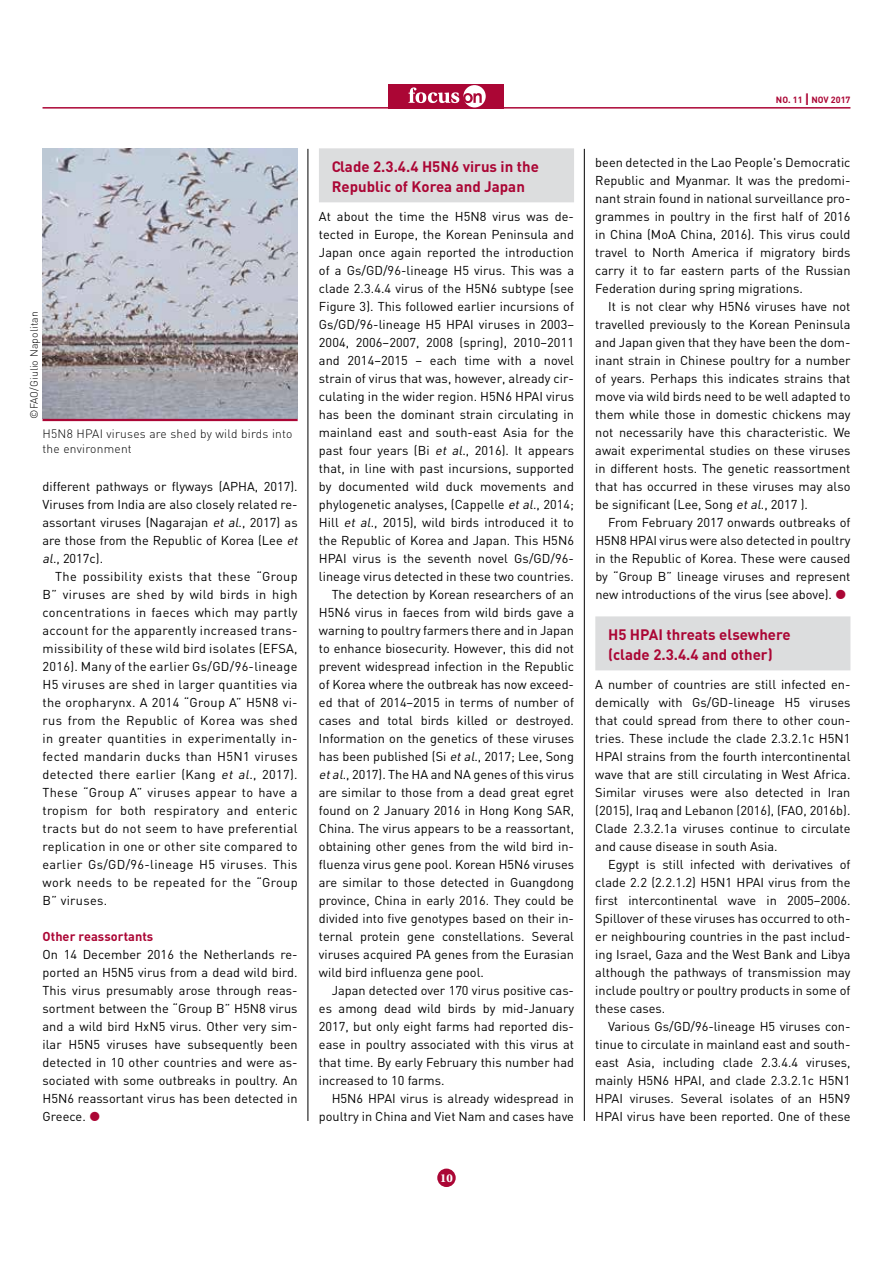
<style>
.page{position:relative;width:893px;height:1263px;background:#fff}
.page>*{position:absolute;margin:0;border:0;box-sizing:border-box;transform-origin:0 0}
.t1{font:700 15px/19.5px "DIN";color:#ab0635}
.t2{font:12.75px/18px "DIN";color:#000;text-align:justify}
.t3{font:700 12.75px "DIN";letter-spacing:.005em;color:#ab0635}
.t4{font:300 12px/15px "DIN";letter-spacing:.02em;color:#000}
.t5{font:700 12px "Utopia Std";color:#fff}
.t6{font:300 10.5px "DIN";letter-spacing:.01em;color:#000}
.t7{font:700 9px "DIN";color:#ab0635}
.s1{font-style:italic}
.s2{font-size:13.5px}
</style>
<div class="page">
<div style="left:437px;top:1168px;width:19px;height:19px;background:#ab0635;border-radius:50%"></div>
<hr style="left:43px;top:107px;width:807px;height:2px;background:#ab0635">
<div style="left:389px;top:84px;width:115px;height:25px;background:#ab0635"></div>
<div style="left:463px;top:85px;width:23px;height:22px;background:#fff;border-radius:50%"></div>
<svg style="left:409px;top:87px;width:73px;height:16px"></svg>
<hr style="left:584px;top:149px;width:1px;height:972px;background:#000">
<hr style="left:308px;top:149px;width:1px;height:972px;background:#000">
<div style="left:319px;top:148px;width:255px;height:54px;background:#dcddde"></div>
<div style="left:595px;top:616px;width:255px;height:54px;background:#dcddde"></div>
<img style="left:43px;top:149px;width:255px;height:270px">
<hr style="left:43px;top:419px;width:255px;height:2px;background:#ab0635">
<p class="t6" style="left:27px;top:419px;width:109px;rotate:-90deg">©FAO/Giulio Napolitan</p>
<p class="t4" style="left:43px;top:426px;width:252px">H5N8 HPAI viruses are shed by wild birds into the environment</p>
<p class="t2" style="left:43px;top:477px;width:259px;text-align:left">different pathways or flyways (APHA, 2017).<br>Viruses from India are also closely related re&shy;assortant viruses (Nagarajan <span class="s1">et al</span>., 2017) as are those from the Republic of Korea (Lee <span class="s1">et al</span>., 2017c).</p>
<p class="t2" style="left:43px;top:567px;width:257px;text-indent:13px">The possibility exists that these “Group B” viruses are shed by wild birds in high concentrations in faeces which may partly account for the apparently increased trans&shy;missibility of these wild bird isolates (EFSA, 2016). Many of the earlier Gs/GD/96-lineage H5 viruses are shed in larger quantities via the oropharynx. A 2014 “Group A” H5N8 vi&shy;rus from the Republic of Korea was shed in greater quantities in experimentally in&shy;fected mandarin ducks than H5N1 viruses detected there earlier (Kang <span class="s1">et al</span>., 2017).<br>These “Group A” viruses appear to have a tropism for both respiratory and enteric tracts but do not seem to have preferential replication in one or other site compared to earlier Gs/GD/96-lineage H5 viruses. This work needs to be repeated for the “Group B” viruses.</p>
<p class="t3" style="left:43px;top:928px;width:112px">Other reassortants</p>
<p class="t2" style="left:43px;top:945px;width:257px">On 14 December 2016 the Netherlands re&shy;ported an H5N5 virus from a dead wild bird.<br>This virus presumably arose through reas&shy;sortment between the “Group B” H5N8 virus and a wild bird HxN5 virus. Other very sim&shy;ilar H5N5 viruses have subsequently been detected in 10 other countries and were as&shy;sociated with some outbreaks in poultry. An H5N6 reassortant virus has been detected in Greece.</p>
<p class="t1" style="left:332px;top:156px;width:209px">Clade 2.3.4.4 H5N6 virus in the<br>Republic of Korea and Japan</p>
<p class="t2" style="left:319px;top:207px;width:257px">At about the time the H5N8 virus was de-</p>
<p class="t2" style="left:319px;top:225px;width:257px">tected in Europe, the Korean Peninsula and</p>
<p class="t2" style="left:319px;top:243px;width:257px">Japan once again reported the introduction</p>
<p class="t2" style="left:319px;top:261px;width:257px">of a Gs/GD/96-lineage H5 virus. This was a</p>
<p class="t2" style="left:319px;top:279px;width:257px">clade 2.3.4.4 virus of the H5N6 subtype (see</p>
<p class="t2" style="left:319px;top:297px;width:257px">Figure 3). This followed earlier incursions of</p>
<p class="t2" style="left:319px;top:315px;width:257px">Gs/GD/96-lineage H5 HPAI viruses in 2003–</p>
<p class="t2" style="left:319px;top:333px;width:257px">2004, 2006–2007, 2008 (spring), 2010–2011</p>
<p class="t2" style="left:319px;top:351px;width:257px">and 2014–2015 – each time with a novel</p>
<p class="t2" style="left:319px;top:369px;width:257px">strain of virus that was, however, already cir-</p>
<p class="t2" style="left:319px;top:387px;width:257px">culating in the wider region. H5N6 HPAI virus</p>
<p class="t2" style="left:319px;top:405px;width:257px">has been the dominant strain circulating in</p>
<p class="t2" style="left:319px;top:423px;width:257px">mainland east and south-east Asia for the</p>
<p class="t2" style="left:319px;top:441px;width:257px">past four years (Bi <span class="s1">et al</span>., 2016). It appears</p>
<p class="t2" style="left:319px;top:459px;width:257px">that, in line with past incursions, supported</p>
<p class="t2" style="left:319px;top:477px;width:257px">by documented wild duck movements and</p>
<p class="t2" style="left:319px;top:495px;width:257px">phylogenetic analyses, (Cappelle <span class="s1">etal</span>., 2014;</p>
<p class="t2" style="left:319px;top:513px;width:257px">Hill <span class="s1">et al</span>., 2015), wild birds introduced it to</p>
<p class="t2" style="left:319px;top:531px;width:257px">the Republic of Korea and Japan. This H5N6</p>
<p class="t2" style="left:319px;top:549px;width:257px">HPAI virus is the seventh novel Gs/GD/96-</p>
<p class="t2" style="left:319px;top:567px;width:257px">lineage virus detected in these two countries.</p>
<p class="t2" style="left:332px;top:585px;width:244px">The detection by Korean researchers of an</p>
<p class="t2" style="left:319px;top:603px;width:257px">H5N6 virus in faeces from wild birds gave a</p>
<p class="t2" style="left:319px;top:621px;width:257px">warning to poultry farmers there and in Japan</p>
<p class="t2" style="left:319px;top:639px;width:257px">to enhance biosecurity. However, this did not</p>
<p class="t2" style="left:319px;top:657px;width:257px">prevent widespread infection in the Republic</p>
<p class="t2" style="left:319px;top:675px;width:257px">of Korea where the outbreak has now exceed-</p>
<p class="t2" style="left:319px;top:693px;width:257px">ed that of 2014–2015 in terms of number of</p>
<p class="t2" style="left:319px;top:711px;width:257px">cases and total birds killed or destroyed.</p>
<p class="t2" style="left:319px;top:729px;width:257px">Information on the genetics of these viruses</p>
<p class="t2" style="left:319px;top:747px;width:257px">has been published (Si <span class="s1">etal</span>., 2017; Lee, Song</p>
<p class="t2" style="left:319px;top:765px;width:257px"><span class="s1">etal</span>., 2017). The HA and NA genes of this virus</p>
<p class="t2" style="left:319px;top:783px;width:257px">are similar to those from a dead great egret</p>
<p class="t2" style="left:319px;top:801px;width:257px">found on 2 January 2016 in Hong Kong SAR,</p>
<p class="t2" style="left:319px;top:819px;width:257px">China. The virus appears to be a reassortant,</p>
<p class="t2" style="left:319px;top:837px;width:257px">obtaining other genes from the wild bird in-</p>
<p class="t2" style="left:319px;top:855px;width:257px">fluenza virus gene pool. Korean H5N6 viruses</p>
<p class="t2" style="left:319px;top:873px;width:257px">are similar to those detected in Guangdong</p>
<p class="t2" style="left:319px;top:891px;width:257px">province, China in early 2016. They could be</p>
<p class="t2" style="left:319px;top:909px;width:257px">divided into five genotypes based on their in-</p>
<p class="t2" style="left:319px;top:927px;width:257px">ternal protein gene constellations. Several</p>
<p class="t2" style="left:319px;top:945px;width:257px">viruses acquired PA genes from the Eurasian</p>
<p class="t2" style="left:319px;top:963px;width:166px">wild bird influenza gene pool.</p>
<p class="t2" style="left:332px;top:981px;width:244px">Japan detected over 170 virus positive cas-</p>
<p class="t2" style="left:319px;top:999px;width:257px">es among dead wild birds by mid-January</p>
<p class="t2" style="left:319px;top:1017px;width:257px">2017, but only eight farms had reported dis-</p>
<p class="t2" style="left:319px;top:1035px;width:257px">ease in poultry associated with this virus at</p>
<p class="t2" style="left:319px;top:1053px;width:257px">that time. By early February this number had</p>
<p class="t2" style="left:319px;top:1071px;width:127px">increased to 10 farms.</p>
<p class="t2" style="left:332px;top:1089px;width:244px">H5N6 HPAI virus is already widespread in</p>
<p class="t2" style="left:319px;top:1107px;width:257px">poultry in China and Viet Nam and cases have</p>
<p class="t5" style="left:440px;top:1171px;width:14px">10</p>
<p class="t7" style="left:776px;top:93px;width:76px">NO. 11 <span class="s2">|</span> NOV 2017</p>
<p class="t2" style="left:595px;top:153px;width:257px">been detected in the Lao People's Democratic Republic and Myanmar. It was the predomi&shy;nant strain found in national surveillance pro&shy;grammes in poultry in the first half of 2016 in China (MoA China, 2016). This virus could travel to North America if migratory birds carry it to far eastern parts of the Russian Federation during spring migrations.</p>
<p class="t2" style="left:595px;top:297px;width:257px;text-indent:13px">It is not clear why H5N6 viruses have not travelled previously to the Korean Peninsula and Japan given that they have been the dom&shy;inant strain in Chinese poultry for a number of years. Perhaps this indicates strains that move via wild birds need to be well adapted to them while those in domestic chickens may not necessarily have this characteristic. We await experimental studies on these viruses in different hosts. The genetic reassortment that has occurred in these viruses may also be significant (Lee, Song <span class="s1">etal</span>., 2017 ).</p>
<p class="t2" style="left:595px;top:513px;width:257px;text-indent:13px">From February 2017 onwards outbreaks of H5N8 HPAI virus were also detected in poultry in the Republic of Korea. These were caused by “Group B” lineage viruses and represent new introductions of the virus (see above).</p>
<p class="t1" style="left:608px;top:624px;width:184px">H5 HPAI threats elsewhere (clade 2.3.4.4 and other)</p>
<p class="t2" style="left:595px;top:675px;width:257px">A number of countries are still infected en&shy;demically with Gs/GD-lineage H5 viruses that could spread from there to other coun&shy;tries. These include the clade 2.3.2.1c H5N1<br>HPAI strains from the fourth intercontinental wave that are still circulating in West Africa.<br>Similar viruses were also detected in Iran (2015), Iraq and Lebanon (2016), (FAO, 2016b).<br>Clade 2.3.2.1a viruses continue to circulate and cause disease in south Asia.</p>
<p class="t2" style="left:595px;top:855px;width:257px;text-indent:13px">Egypt is still infected with derivatives of clade 2.2 (2.2.1.2) H5N1 HPAI virus from the first intercontinental wave in 2005–2006.<br>Spillover of these viruses has occurred to oth&shy;er neighbouring countries in the past includ&shy;ing Israel, Gaza and the West Bank and Libya although the pathways of transmission may include poultry or poultry products in some of these cases.</p>
<p class="t2" style="left:595px;top:1017px;width:257px;text-indent:13px">Various Gs/GD/96-lineage H5 viruses con&shy;tinue to circulate in mainland east and south&shy;east Asia, including clade 2.3.4.4 viruses, mainly H5N6 HPAI, and clade 2.3.2.1c H5N1<br>HPAI viruses. Several isolates of an H5N9<br>HPAI virus have been reported. One of these</p>
</div>
